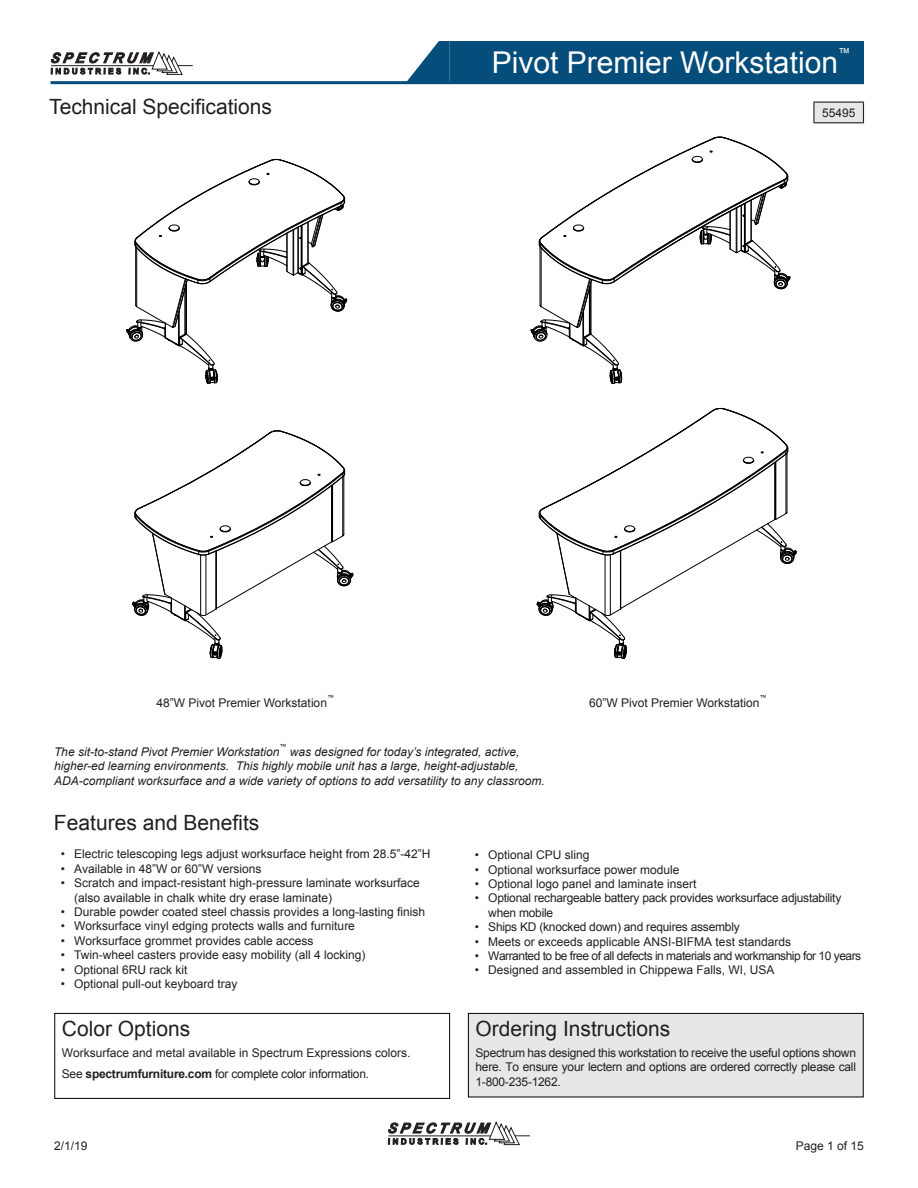
<style>
.page{position:relative;width:918px;height:1188px;background:#fff}
.page>*{position:absolute;margin:0;border:0;box-sizing:border-box;transform-origin:0 0}
.t1{font:30px "Arial";color:#fff}
.t2{font:21px "Arial";color:#231f20}
.t3{font:12.3px "Arial";color:#fff}
.t4{font:12px/14.4px "Arial";color:#231f20;text-align:justify}
.t5{font:italic 12px/14.4px "Arial";color:#231f20}
.t6{font:12px/14.4px "Arial";letter-spacing:-.02em;color:#231f20}
.t7{font:12px "Arial";letter-spacing:-.04em;color:#231f20}
.t8{font:italic 7.05px "Arial";color:#231f20}
.s1{font-weight:700}
</style>
<div class="page">
<svg style="left:132px;top:430px;width:222px;height:229px"></svg>
<svg style="left:126px;top:158px;width:222px;height:226px"></svg>
<svg style="left:530px;top:136px;width:267px;height:523px"></svg>
<svg style="left:388px;top:1121px;width:142px;height:25px"></svg>
<svg style="left:50px;top:51px;width:143px;height:34px"></svg>
<div style="left:814px;top:102px;width:49px;height:21px;background:#e6e7e9"></div>
<svg style="left:813px;top:103px;width:1px;height:19px"></svg>
<hr style="left:813px;top:102px;width:51px;height:1px;background:#231f20">
<svg style="left:863px;top:103px;width:1px;height:19px"></svg>
<hr style="left:813px;top:122px;width:51px;height:1px;background:#231f20">
<div style="left:450px;top:41px;width:414px;height:43px;background:#054d7a"></div>
<svg style="left:407px;top:41px;width:43px;height:40px"></svg>
<hr style="left:51px;top:81px;width:813px;height:3px;background:#054d7a">
<div style="left:468px;top:1013px;width:395px;height:84px;background:#e6e7e9"></div>
<div style="left:468px;top:1013px;width:396px;height:84px;border:1px solid #000"></div>
<div style="left:54px;top:1013px;width:396px;height:86px;border:1px solid #000"></div>
<p class="t3" style="left:838px;top:45px;width:14px">™</p>
<h1 class="t1" style="left:492px;top:43px;width:348px">Pivot Premier Workstation</h1>
<h2 class="t2" style="left:49px;top:93px;width:224px">Technical Specifications</h2>
<p class="t4" style="left:822px;top:106px;width:35px">55495</p>
<p class="t8" style="left:327px;top:693px;width:8px">™</p>
<p class="t4" style="left:157px;top:696px;width:172px">48”W Pivot Premier Workstation</p>
<p class="t8" style="left:760px;top:693px;width:8px">™</p>
<p class="t4" style="left:589px;top:696px;width:172px">60”W Pivot Premier Workstation</p>
<p class="t8" style="left:279px;top:742px;width:8px">™</p>
<p class="t5" style="left:54px;top:745px;width:492px;text-indent:236px">was designed for today’s integrated, active, higher-ed learning environments. This highly mobile unit has a large, height-adjustable,<br>ADA-compliant worksurface and a wide variety of options to add versatility to any classroom.</p>
<p class="t2" style="left:54px;top:808px;width:207px">Features and Benefits</p>
<p class="t4" style="left:61px;top:847px;width:371px">• Electric telescoping legs adjust worksurface height from 28.5”-42”H</p>
<p class="t4" style="left:61px;top:862px;width:202px">• Available in 48”W or 60”W versions</p>
<p class="t4" style="left:74px;top:876px;width:347px;text-indent:-14px">• Scratch and impact-resistant high-pressure laminate worksurface (also available in chalk white dry erase laminate)</p>
<p class="t4" style="left:61px;top:905px;width:366px">• Durable powder coated steel chassis provides a long-lasting finish</p>
<p class="t4" style="left:61px;top:919px;width:296px">• Worksurface vinyl edging protects walls and furniture</p>
<p class="t4" style="left:61px;top:934px;width:254px">• Worksurface grommet provides cable access</p>
<p class="t4" style="left:61px;top:948px;width:306px">• Twin-wheel casters provide easy mobility (all 4 locking)</p>
<p class="t4" style="left:61px;top:962px;width:128px">• Optional 6RU rack kit</p>
<p class="t4" style="left:61px;top:977px;width:178px">• Optional pull-out keyboard tray</p>
<p class="t2" style="left:62px;top:1015px;width:130px">Color Options</p>
<p class="t4" style="left:62px;top:1046px;width:350px">Worksurface and metal available in Spectrum Expressions colors.</p>
<p class="t6" style="left:62px;top:1067px;width:309px">See <span class="s1">spectrumfurniture.com</span> for complete color information.</p>
<p class="t5" style="left:54px;top:745px;width:227px">The sit-to-stand Pivot Premier Workstation</p>
<p class="t4" style="left:475px;top:848px;width:116px">• Optional CPU sling</p>
<p class="t4" style="left:475px;top:862px;width:206px">• Optional worksurface power module</p>
<p class="t4" style="left:475px;top:877px;width:223px">• Optional logo panel and laminate insert</p>
<p class="t6" style="left:488px;top:891px;width:355px;text-indent:-14px">• Optional rechargeable battery pack provides worksurface adjustability when mobile</p>
<p class="t6" style="left:475px;top:920px;width:267px">• Ships KD (knocked down) and requires assembly</p>
<p class="t4" style="left:475px;top:934px;width:318px">• Meets or exceeds applicable ANSI-BIFMA test standards</p>
<p class="t7" style="left:475px;top:948px;width:388px">• Warranted to be free of all defects in materials and workmanship for 10 years</p>
<p class="t4" style="left:475px;top:963px;width:301px">• Designed and assembled in Chippewa Falls, WI, USA</p>
<p class="t2" style="left:476px;top:1015px;width:196px">Ordering Instructions</p>
<p class="t4" style="left:476px;top:1046px;width:382px">Spectrum has designed this workstation to receive the useful options shown here. To ensure your lectern and options are ordered correctly please call 1-800-235-1262.</p>
<p class="t4" style="left:54px;top:1139px;width:35px">2/1/19</p>
<p class="t4" style="left:796px;top:1139px;width:70px">Page 1 of 15</p>
</div>
